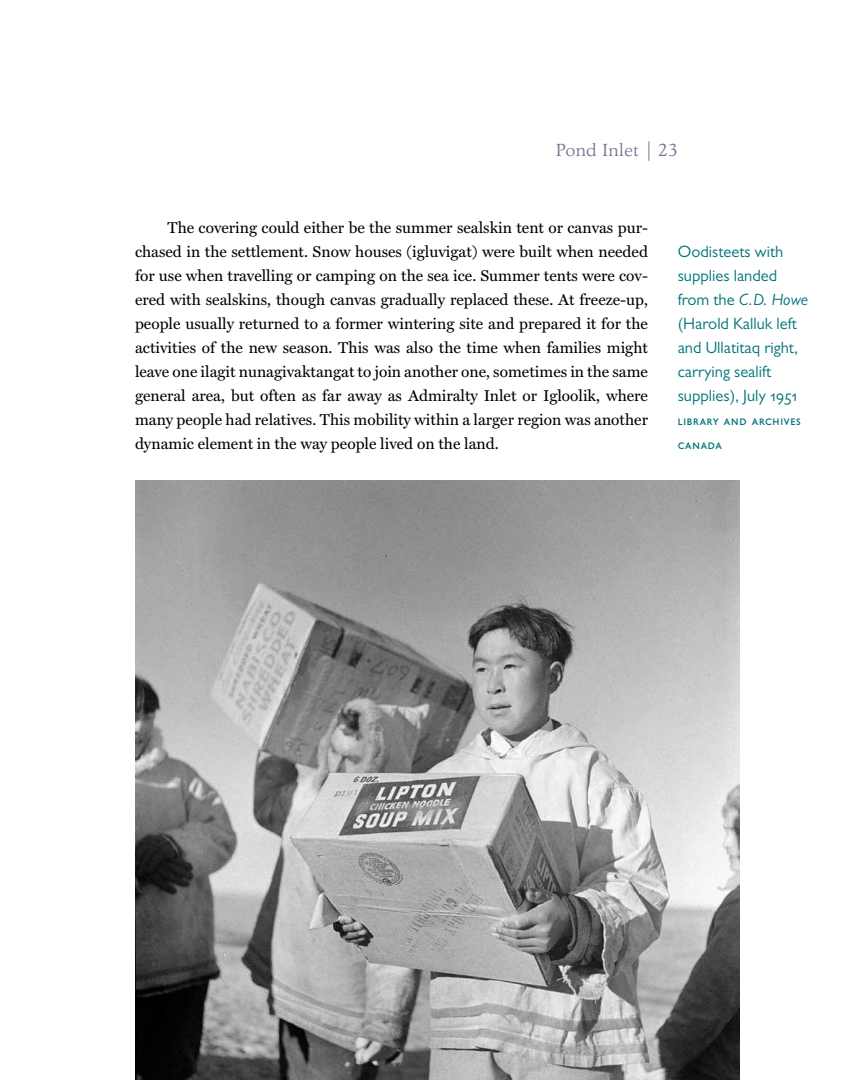
<style>
.page{position:relative;width:864px;height:1080px;background:#fff}
.page>*{position:absolute;margin:0;border:0;box-sizing:border-box;transform-origin:0 0}
.t1{font:19.5px "Agfa Wile Roman";color:#787490}
.t2{font:16.5px/24px "Gill Custom";color:#00747a}
.t3{font:15.75px/24px "Miller Text";color:#000;text-align:justify}
.t4{font:13.5px/24px "Gill Custom Small Caps";letter-spacing:.055em;color:#00747a}
.s1{font-style:italic}
</style>
<div class="page">
<img style="left:135px;top:481px;width:604px;height:599px">
<p class="t1" style="left:555px;top:139px;width:124px">Pond Inlet | 23</p>
<p class="t3" style="left:135px;top:215px;width:515px;text-indent:32px">The covering could either be the summer sealskin tent or canvas pur&shy;chased in the settlement. Snow houses (igluvigat) were built when needed for use when travelling or camping on the sea ice. Summer tents were cov&shy;ered with sealskins, though canvas gradually replaced these. At freeze-up, people usually returned to a former wintering site and prepared it for the activities of the new season. This was also the time when families might leave one ilagit nunagivaktangat to join another one, sometimes in the same general area, but often as far away as Admiralty Inlet or Igloolik, where many people had relatives. This mobility within a larger region was another dynamic element in the way people lived on the land.</p>
<p class="t2" style="left:678px;top:239px;width:132px">Oodisteets with supplies landed from the <span class="s1">C.D. Howe </span>(Harold Kalluk left and Ullatitaq right, carrying sealift supplies), July 1951</p>
<p class="t4" style="left:678px;top:408px;width:124px">library and archives canada</p>
</div>
